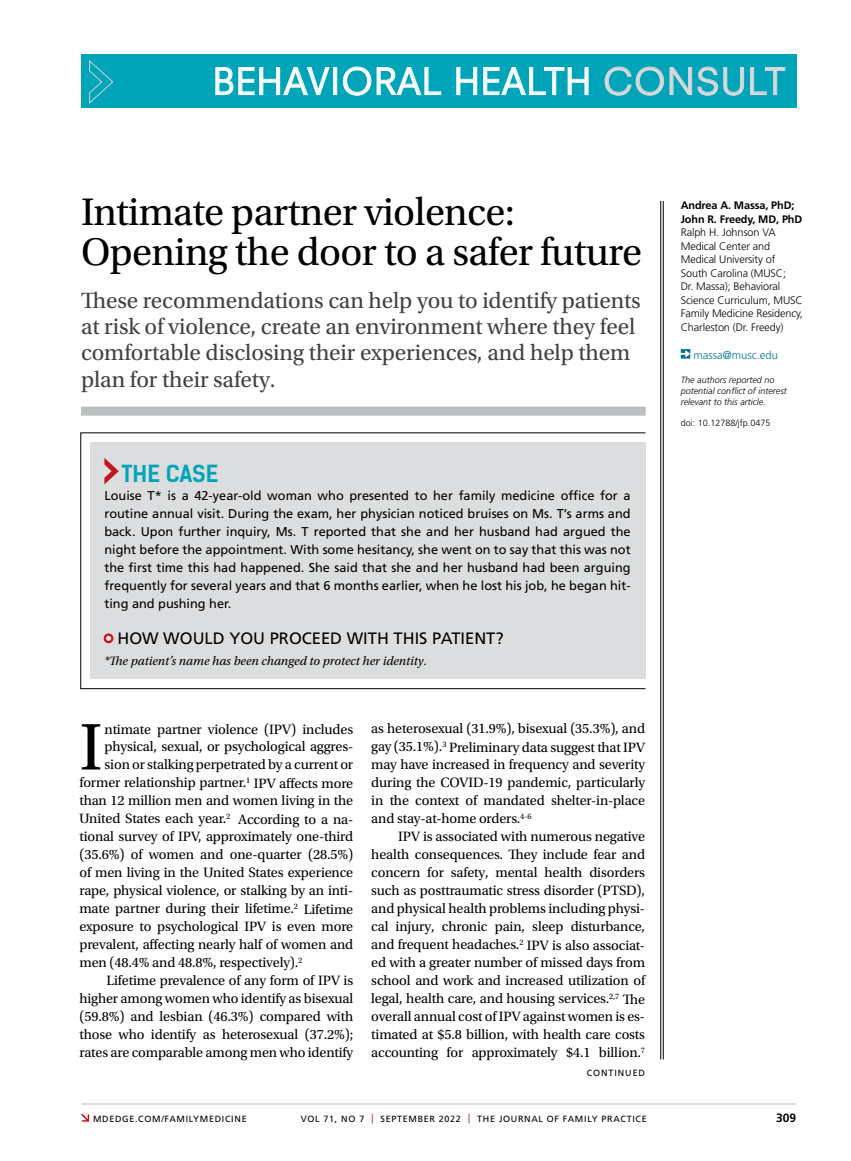
<style>
.page{position:relative;width:851px;height:1161px;background:#fff}
.page>*{position:absolute;margin:0;border:0;box-sizing:border-box;transform-origin:0 0}
.t1{font:69.45px "Utopia Std";color:#000}
.t2{font:40.5px/40.5px "Utopia Std";letter-spacing:-.015em;color:#000}
.t3{font:36px "Neuzeit SLT Std";letter-spacing:.025em;color:#fff}
.t4{font:23.25px/26.2px "Utopia Std";letter-spacing:-.005em;color:#414042}
.t5{font:700 22.5px "Kelson Sans";color:#00a4b8}
.t6{font:16.5px "Frutiger LT Std";color:#000}
.t7{font:14.25px/18px "Utopia Std";letter-spacing:-.01em;color:#000;text-align:justify}
.t8{font:12.75px/18px "Frutiger LT Std";color:#000;text-align:justify}
.t9{font:italic 12.75px "Utopia Std";color:#000}
.t10{font:700 12px "Frutiger LT Std";color:#000}
.t11{font:300 11.25px "Frutiger LT Std";color:#007296}
.t12{font:300 10.8px/13.5px "Frutiger LT Std";letter-spacing:-.01em;color:#000}
.t13{font:700 10.8px/13.5px "Frutiger LT Std";letter-spacing:-.01em;color:#000}
.t14{font:9px "Frutiger LT Std";letter-spacing:.075em;color:#000}
.t15{font:italic 300 9px/11.2px "Frutiger LT Std";color:#000}
.t16{font:300 9px "Frutiger LT Std";color:#000}
.t17{font:9px "Frutiger LT Std";letter-spacing:.1em;color:#000}
.s1{color:#d7d9da}
.s2{font-size:9.9px;color:#c4161c}
</style>
<div class="page">
<svg style="left:81px;top:1114px;width:8px;height:8px"></svg>
<hr style="left:81px;top:1104px;width:715px;height:1px;background:#bcbec0">
<div style="left:81px;top:54px;width:715px;height:54px;background:#00a4b8"></div>
<svg style="left:89px;top:60px;width:25px;height:44px"></svg>
<svg style="left:215px;top:67px;width:114px;height:28px"></svg>
<div style="left:333px;top:67px;width:4px;height:28px;border:1px solid #fff"></div>
<svg style="left:343px;top:67px;width:28px;height:28px"></svg>
<svg style="left:377px;top:67px;width:64px;height:28px"></svg>
<svg style="left:456px;top:67px;width:21px;height:28px"></svg>
<svg style="left:483px;top:67px;width:105px;height:28px"></svg>
<svg style="left:604px;top:67px;width:140px;height:28px"></svg>
<svg style="left:750px;top:67px;width:35px;height:28px"></svg>
<div style="left:91px;top:442px;width:555px;height:237px;background:#dcddde"></div>
<div style="left:81px;top:407px;width:564px;height:9px;background:#bcbec0"></div>
<svg style="left:104px;top:458px;width:15px;height:27px"></svg>
<div style="left:104px;top:633px;width:9px;height:10px;border:2px solid #c4161c;border-radius:50%"></div>
<svg style="left:680px;top:349px;width:10px;height:10px"></svg>
<div style="left:80px;top:432px;width:566px;height:257px;border:1px solid #000"></div>
<hr style="left:663px;top:201px;width:1px;height:858px;background:#000">
<hr style="left:660px;top:201px;width:1px;height:858px;background:#000">
<h3 class="t3" style="left:213px;top:59px;width:574px">BEHAVIORAL HEALTH <span class="s1">CONSULT</span></h3>
<h2 class="t2" style="left:81px;top:192px;width:562px">Intimate partner violence:<br>Opening the door to a safer future</h2>
<h3 class="t4" style="left:81px;top:288px;width:561px">These recommendations can help you to identify patients at risk of violence, create an environment where they feel comfortable disclosing their experiences, and help them plan for their safety.</h3>
<h3 class="t5" style="left:122px;top:459px;width:98px">THE CASE</h3>
<p class="t8" style="left:104px;top:486px;width:528px">Louise T* is a 42-year-old woman who presented to her family medicine office for a routine annual visit. During the exam, her physician noticed bruises on Ms. T’s arms and back. Upon further inquiry, Ms. T reported that she and her husband had argued the night before the appointment. With some hesitancy, she went on to say that this was not the first time this had happened. She said that she and her husband had been arguing frequently for several years and that 6 months earlier, when he lost his job, he began hit&shy;ting and pushing her.</p>
<p class="t6" style="left:117px;top:628px;width:387px">HOW WOULD YOU PROCEED WITH THIS PATIENT?</p>
<p class="t9" style="left:104px;top:654px;width:324px">*The patient’s name has been changed to protect her identity.</p>
<h1 class="t1" style="left:79px;top:709px;width:25px">I</h1>
<p class="t7" style="left:105px;top:720px;width:250px">ntimate partner violence (IPV) includes</p>
<p class="t7" style="left:105px;top:738px;width:250px">physical, sexual, or psychological aggres-</p>
<p class="t7" style="left:105px;top:756px;width:250px">sion or stalking perpetrated by a current or</p>
<p class="t7" style="left:79px;top:774px;width:275px">former relationship partner.<sup>1</sup> IPV affects more</p>
<p class="t7" style="left:79px;top:792px;width:275px">than 12 million men and women living in the</p>
<p class="t7" style="left:79px;top:810px;width:275px">United States each year.<sup>2</sup> According to a na-</p>
<p class="t7" style="left:79px;top:828px;width:275px">tional survey of IPV, approximately one-third</p>
<p class="t7" style="left:79px;top:846px;width:275px">(35.6%) of women and one-quarter (28.5%)</p>
<p class="t7" style="left:79px;top:864px;width:275px">of men living in the United States experience</p>
<p class="t7" style="left:79px;top:882px;width:275px">rape, physical violence, or stalking by an inti-</p>
<p class="t7" style="left:79px;top:900px;width:275px">mate partner during their lifetime.<sup>2</sup> Lifetime</p>
<p class="t7" style="left:79px;top:918px;width:275px">exposure to psychological IPV is even more</p>
<p class="t7" style="left:79px;top:936px;width:275px">prevalent, affecting nearly half of women and</p>
<p class="t7" style="left:79px;top:954px;width:224px">men (48.4% and 48.8%, respectively).<sup>2</sup></p>
<p class="t7" style="left:106px;top:972px;width:248px">Lifetime prevalence of any form of IPV is</p>
<p class="t7" style="left:79px;top:990px;width:275px">higher among women who identify as bisexual</p>
<p class="t7" style="left:79px;top:1008px;width:275px">(59.8%) and lesbian (46.3%) compared with</p>
<p class="t7" style="left:79px;top:1026px;width:275px">those who identify as heterosexual (37.2%);</p>
<p class="t7" style="left:79px;top:1044px;width:275px">rates are comparable among men who identify</p>
<p class="t7" style="left:371px;top:720px;width:275px">as heterosexual (31.9%), bisexual (35.3%), and gay (35.1%).<sup>3</sup> Preliminary data suggest that IPV may have increased in frequency and severity during the COVID-19 pandemic, particularly in the context of mandated shelter-in-place and stay-at-home orders.<sup>4-6</sup></p>
<p class="t7" style="left:371px;top:828px;width:275px;text-indent:27px">IPV is associated with numerous negative health consequences. They include fear and concern for safety, mental health disorders such as posttraumatic stress disorder (PTSD), and physical health problems including physi&shy;cal injury, chronic pain, sleep disturbance, and frequent headaches.<sup>2</sup> IPV is also associat&shy;ed with a greater number of missed days from school and work and increased utilization of legal, health care, and housing services.<sup>2,7</sup> The overall annual cost of IPV against women is es&shy;timated at $5.8 billion, with health care costs accounting for approximately $4.1 billion.<sup>7</sup></p>
<p class="t17" style="left:587px;top:1067px;width:60px">CONTINUED</p>
<p class="t13" style="left:680px;top:199px;width:123px">Andrea A. Massa, PhD;<br>John R. Freedy, MD, PhD</p>
<p class="t12" style="left:680px;top:226px;width:123px">Ralph H. Johnson VA<br>Medical Center and<br>Medical University of<br>South Carolina (MUSC;<br>Dr. Massa); Behavioral<br>Science Curriculum, MUSC<br>Family Medicine Residency,<br>Charleston (Dr. Freedy)</p>
<p class="t11" style="left:693px;top:348px;width:86px">massa@musc.edu</p>
<p class="t15" style="left:680px;top:374px;width:108px">The authors reported no potential conflict of interest relevant to this article.</p>
<p class="t16" style="left:680px;top:418px;width:91px">doi: 10.12788/jfp.0475</p>
<p class="t14" style="left:301px;top:1113px;width:347px">VOL 71, NO 7 <span class="s2">|</span> SEPTEMBER 2022 <span class="s2">|</span> THE JOURNAL OF FAMILY PRACTICE</p>
<p class="t14" style="left:93px;top:1113px;width:155px">MDEDGE.COM/FAMILYMEDICINE</p>
<p class="t10" style="left:776px;top:1111px;width:22px">309</p>
</div>
